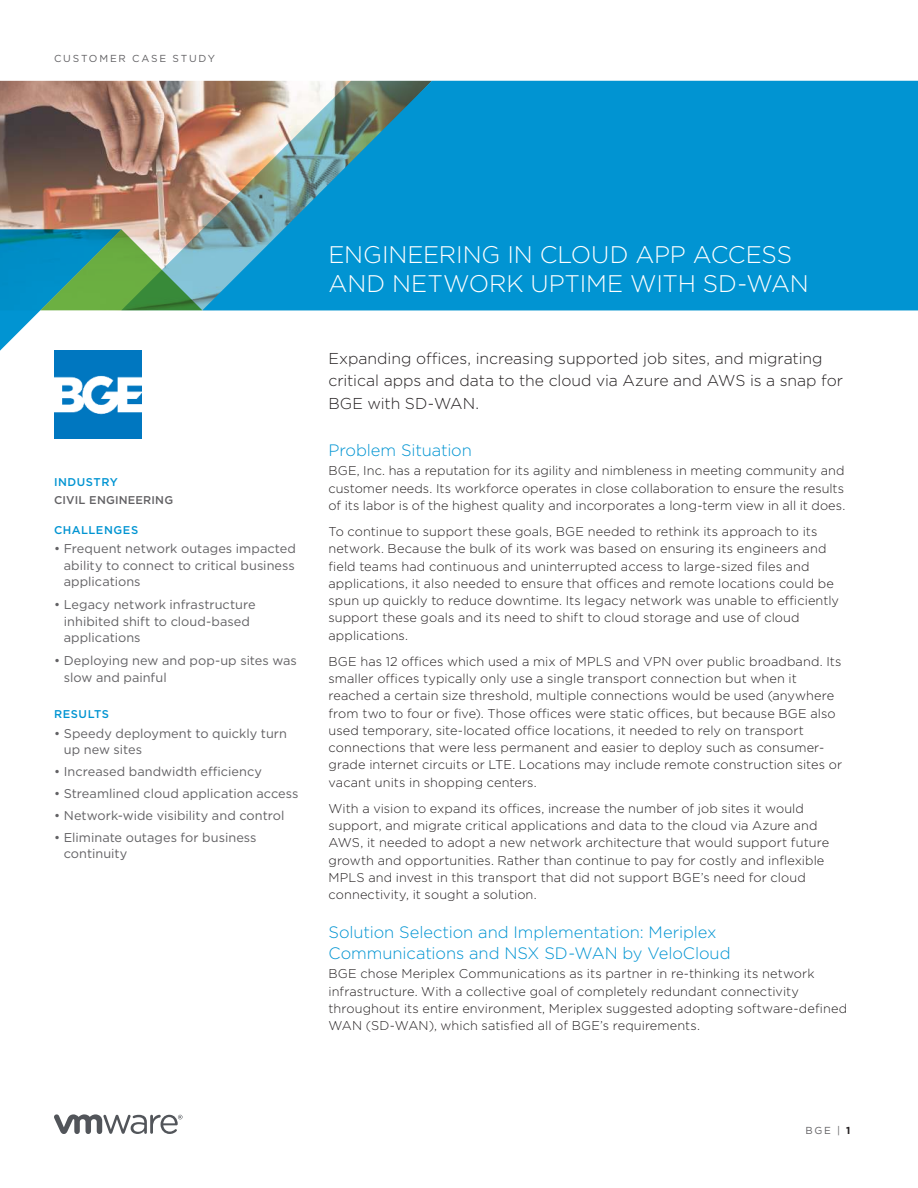
<style>
.page{position:relative;width:918px;height:1188px;background:#fff}
.page>*{position:absolute;margin:0;border:0;box-sizing:border-box;transform-origin:0 0}
.t1{font:300 24px/28.5px "Gotham";letter-spacing:-.005em;color:#fff}
.t2{font:300 16.5px/21px "Gotham";letter-spacing:-.005em;color:#0194d2}
.t3{font:300 15.75px/22.5px "Gotham";letter-spacing:-.005em;color:#231f20}
.t4{font:300 12.75px/17.2px "Gotham";letter-spacing:.005em;color:#231f20}
.t5{font:12.75px/16.5px "Gotham";color:#626164}
.t6{font:500 11.25px "Gotham";letter-spacing:.045em;color:#0194d2}
.t7{font:500 11.25px "Gotham";letter-spacing:.015em;color:#626164}
.t8{font:10.2px "Gotham";letter-spacing:.18em;color:#626164}
.s1{font-weight:700;color:#231f20}
</style>
<div class="page">
<svg style="left:54px;top:1114px;width:129px;height:20px"></svg>
<img style="left:0;top:81px;width:121px;height:148px">
<img style="left:121px;top:81px;width:81px;height:148px">
<svg style="left:202px;top:81px;width:716px;height:229px;background:#1a96c9"></svg>
<svg style="left:0;top:229px;width:202px;height:122px"></svg>
<img style="left:54px;top:351px;width:87px;height:87px">
<p class="t8" style="left:54px;top:54px;width:163px">CUSTOMER CASE STUDY</p>
<p class="t6" style="left:54px;top:477px;width:65px">INDUSTRY</p>
<p class="t7" style="left:54px;top:495px;width:121px">CIVIL ENGINEERING</p>
<p class="t6" style="left:54px;top:525px;width:86px">CHALLENGES</p>
<p class="t5" style="left:64px;top:541px;width:234px;text-align:justify;text-indent:-10px">• Frequent network outages impacted ability to connect to critical business applications</p>
<p class="t5" style="left:64px;top:597px;width:193px;text-indent:-10px">• Legacy network infrastructure inhibited shift to cloud-based applications</p>
<p class="t5" style="left:64px;top:653px;width:235px;text-indent:-10px">• Deploying new and pop-up sites was slow and painful</p>
<p class="t6" style="left:54px;top:709px;width:57px">RESULTS</p>
<p class="t5" style="left:64px;top:725px;width:225px;text-indent:-10px">• Speedy deployment to quickly turn up new sites</p>
<p class="t5" style="left:54px;top:764px;width:209px">• Increased bandwidth efficiency</p>
<p class="t5" style="left:54px;top:786px;width:246px">• Streamlined cloud application access</p>
<p class="t5" style="left:54px;top:808px;width:232px">• Network-wide visibility and control</p>
<p class="t5" style="left:64px;top:830px;width:194px;text-indent:-10px">• Eliminate outages for business continuity</p>
<h1 class="t1" style="left:329px;top:242px;width:482px">ENGINEERING IN CLOUD APP ACCESS<br>AND NETWORK UPTIME WITH SD-WAN</h1>
<p class="t3" style="left:328px;top:348px;width:516px">Expanding offices, increasing supported job sites, and migrating critical apps and data to the cloud via Azure and AWS is a snap for<br>BGE with SD-WAN.</p>
<p class="t2" style="left:328px;top:440px;width:145px">Problem Situation</p>
<p class="t4" style="left:328px;top:463px;width:518px;text-align:justify">BGE, Inc. has a reputation for its agility and nimbleness in meeting community and customer needs. Its workforce operates in close collaboration to ensure the results of its labor is of the highest quality and incorporates a long-term view in all it does.</p>
<p class="t4" style="left:328px;top:524px;width:512px">To continue to support these goals, BGE needed to rethink its approach to its network. Because the bulk of its work was based on ensuring its engineers and field teams had continuous and uninterrupted access to large-sized files and applications, it also needed to ensure that offices and remote locations could be spun up quickly to reduce downtime. Its legacy network was unable to efficiently support these goals and its need to shift to cloud storage and use of cloud applications.</p>
<p class="t4" style="left:328px;top:653px;width:515px">BGE has 12 offices which used a mix of MPLS and VPN over public broadband. Its smaller offices typically only use a single transport connection but when it reached a certain size threshold, multiple connections would be used (anywhere from two to four or five). Those offices were static offices, but because BGE also used temporary, site-located office locations, it needed to rely on transport connections that were less permanent and easier to deploy such as consumer&shy;grade internet circuits or LTE. Locations may include remote construction sites or vacant units in shopping centers.</p>
<p class="t4" style="left:328px;top:800px;width:502px">With a vision to expand its offices, increase the number of job sites it would support, and migrate critical applications and data to the cloud via Azure and AWS, it needed to adopt a new network architecture that would support future growth and opportunities. Rather than continue to pay for costly and inflexible MPLS and invest in this transport that did not support BGE’s need for cloud connectivity, it sought a solution.</p>
<p class="t2" style="left:328px;top:923px;width:404px">Solution Selection and Implementation: Meriplex<br>Communications and NSX SD-WAN by VeloCloud</p>
<p class="t4" style="left:328px;top:966px;width:520px">BGE chose Meriplex Communications as its partner in re-thinking its network infrastructure. With a collective goal of completely redundant connectivity throughout its entire environment, Meriplex suggested adopting software-defined WAN (SD-WAN), which satisfied all of BGE’s requirements.</p>
<p class="t8" style="left:805px;top:1126px;width:47px">BGE | <span class="s1">1</span></p>
</div>
